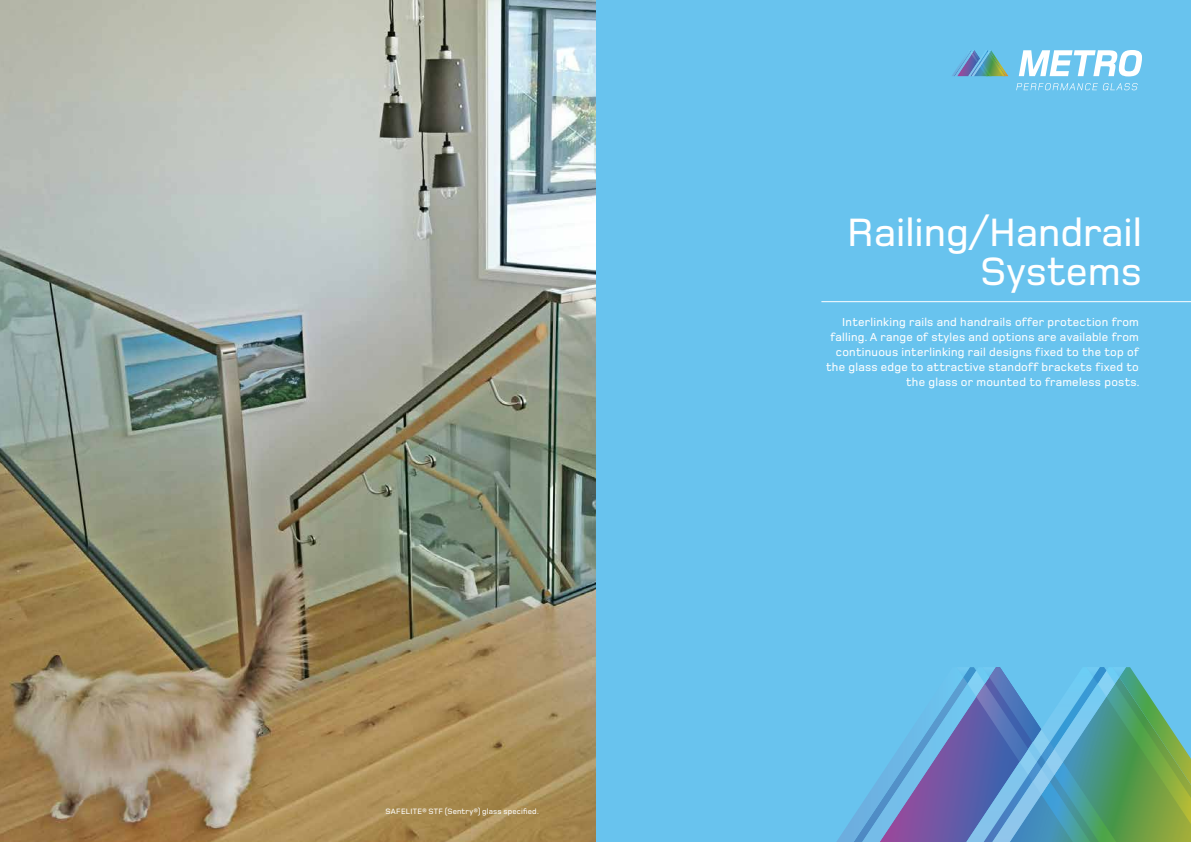
<style>
.page{position:relative;width:1191px;height:842px;background:#fff}
.page>*{position:absolute;margin:0;border:0;box-sizing:border-box;transform-origin:0 0}
.t1{font:500 41px/39px "Foundry Monoline OT3";color:#fff;text-align:right}
.t2{font:500 12px/15px "Foundry Monoline OT3";letter-spacing:.02em;color:#fff;text-align:right}
.t3{font:500 8px "Foundry Monoline OT3";letter-spacing:.02em;color:#fff}
</style>
<div class="page">
<div style="left:595px;top:0;width:596px;height:842px;background:#68c3ee"></div>
<svg style="left:952px;top:50px;width:56px;height:26px"></svg>
<svg style="left:1016px;top:83px;width:121px;height:7px"></svg>
<svg style="left:1018px;top:50px;width:124px;height:26px"></svg>
<img style="left:0;top:0;width:595px;height:842px">
<svg style="left:837px;top:667px;width:354px;height:175px"></svg>
<hr style="left:821px;top:301px;width:370px;height:1px;background:#fff">
<p class="t3" style="left:385px;top:805px;width:155px">SAFELITE® STF (Sentry®) glass specified.</p>
<h1 class="t1" style="left:847px;top:210px;width:296px">Railing/Handrail<br>Systems</h1>
<p class="t2" style="left:826px;top:314px;width:315px">Interlinking rails and handrails offer protection from falling. A range of styles and options are available from continuous interlinking rail designs fixed to the top of the glass edge to attractive standoff brackets fixed to the glass or mounted to frameless posts.</p>
</div>
